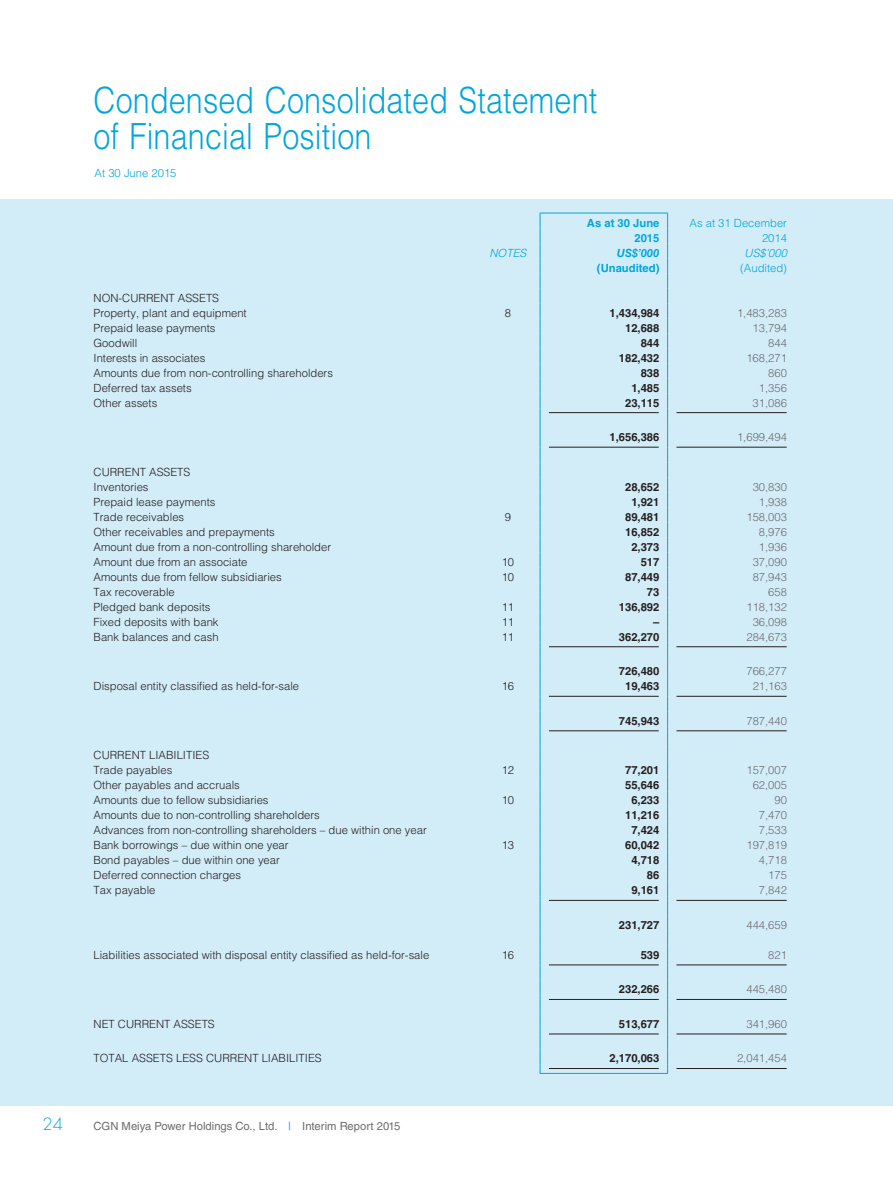
<style>
.page{position:relative;width:893px;height:1191px;background:#fff}
.page>*{position:absolute;margin:0;border:0;box-sizing:border-box;transform-origin:0 0}
.t1{font:300 36px/36px "Helvetica LT Std";letter-spacing:.005em;color:#00a6db;scale:.85 1}
.t2{font:300 16.5px "Futura Std";color:#00a6db}
.t3{font:300 11.25px/15px "Helvetica LT Std";color:#231f20}
.t4{font:300 11.25px "Helvetica LT Std";color:#6c6d70}
.t5{font:700 11.25px "Helvetica LT Std";color:#231f20}
.t6{font:11.25px "Helvetica LT Std";color:#6c6d70}
.t7{font:300 11.25px "Helvetica LT Std";color:#00a6db}
.t8{font:700 11.25px "Helvetica LT Std";color:#00a6db}
.t9{font:italic 300 11.25px "Helvetica LT Std";color:#00a6db}
.t10{font:italic 700 11.25px "Helvetica LT Std";color:#00a6db}
.s1{color:#00a6db}
</style>
<div class="page">
<div style="left:0;top:200px;width:893px;height:906px;background:#d3edf8"></div>
<hr style="left:540px;top:213px;width:128px;height:1px;background:#00a6db">
<svg style="left:540px;top:213px;width:1px;height:860px"></svg>
<svg style="left:667px;top:213px;width:1px;height:860px"></svg>
<hr style="left:540px;top:1073px;width:128px;height:1px;background:#00a6db">
<hr style="left:549px;top:412px;width:110px;height:1px;background:#231f20">
<hr style="left:676px;top:412px;width:111px;height:1px;background:#231f20">
<hr style="left:549px;top:447px;width:110px;height:1px;background:#231f20">
<hr style="left:676px;top:447px;width:111px;height:1px;background:#231f20">
<hr style="left:549px;top:646px;width:110px;height:1px;background:#231f20">
<hr style="left:676px;top:646px;width:111px;height:1px;background:#231f20">
<hr style="left:549px;top:696px;width:110px;height:1px;background:#231f20">
<hr style="left:676px;top:696px;width:111px;height:1px;background:#231f20">
<hr style="left:549px;top:730px;width:110px;height:1px;background:#231f20">
<hr style="left:676px;top:730px;width:111px;height:1px;background:#231f20">
<hr style="left:549px;top:900px;width:110px;height:1px;background:#231f20">
<hr style="left:676px;top:900px;width:111px;height:1px;background:#231f20">
<hr style="left:549px;top:964px;width:110px;height:1px;background:#231f20">
<hr style="left:676px;top:964px;width:111px;height:1px;background:#231f20">
<hr style="left:549px;top:999px;width:110px;height:1px;background:#231f20">
<hr style="left:676px;top:999px;width:111px;height:1px;background:#231f20">
<hr style="left:549px;top:1033px;width:110px;height:1px;background:#231f20">
<hr style="left:676px;top:1033px;width:111px;height:1px;background:#231f20">
<hr style="left:549px;top:1068px;width:110px;height:1px;background:#231f20">
<hr style="left:676px;top:1068px;width:111px;height:1px;background:#231f20">
<h1 class="t1" style="left:94px;top:82px;width:594px">Condensed Consolidated Statement of Financial Position</h1>
<p class="t7" style="left:95px;top:166px;width:83px">At 30 June 2015</p>
<p class="t3" style="left:94px;top:290px;width:155px">NON-CURRENT ASSETS<br>Property, plant and equipment</p>
<p class="t8" style="left:587px;top:216px;width:74px">As at 30 June</p>
<p class="t7" style="left:689px;top:215px;width:99px">As at 31 December</p>
<p class="t8" style="left:634px;top:231px;width:27px">2015</p>
<p class="t7" style="left:762px;top:230px;width:27px">2014</p>
<p class="t9" style="left:489px;top:245px;width:38px">NOTES</p>
<p class="t10" style="left:617px;top:246px;width:44px">US$’000</p>
<p class="t9" style="left:744px;top:245px;width:44px">US$’000</p>
<p class="t8" style="left:597px;top:261px;width:64px">(Unaudited)</p>
<p class="t7" style="left:740px;top:260px;width:48px">(Audited)</p>
<p class="t3" style="left:505px;top:305px;width:8px">8</p>
<p class="t5" style="left:609px;top:306px;width:52px">1,434,984</p>
<p class="t4" style="left:737px;top:305px;width:52px">1,483,283</p>
<p class="t3" style="left:94px;top:320px;width:123px">Prepaid lease payments</p>
<p class="t5" style="left:625px;top:321px;width:36px">12,688</p>
<p class="t4" style="left:753px;top:320px;width:36px">13,794</p>
<p class="t3" style="left:94px;top:335px;width:45px">Goodwill</p>
<p class="t5" style="left:641px;top:336px;width:20px">844</p>
<p class="t4" style="left:768px;top:335px;width:20px">844</p>
<p class="t3" style="left:94px;top:350px;width:113px">Interests in associates</p>
<p class="t5" style="left:619px;top:351px;width:42px">182,432</p>
<p class="t4" style="left:746px;top:350px;width:42px">168,271</p>
<p class="t3" style="left:94px;top:365px;width:241px">Amounts due from non-controlling shareholders</p>
<p class="t5" style="left:641px;top:366px;width:20px">838</p>
<p class="t4" style="left:768px;top:365px;width:20px">860</p>
<p class="t3" style="left:94px;top:380px;width:100px">Deferred tax assets</p>
<p class="t5" style="left:631px;top:381px;width:30px">1,485</p>
<p class="t4" style="left:759px;top:380px;width:30px">1,356</p>
<p class="t3" style="left:94px;top:395px;width:65px">Other assets</p>
<p class="t5" style="left:625px;top:396px;width:36px">23,115</p>
<p class="t4" style="left:753px;top:395px;width:36px">31,086</p>
<p class="t5" style="left:609px;top:430px;width:52px">1,656,386</p>
<p class="t4" style="left:737px;top:430px;width:52px">1,699,494</p>
<p class="t3" style="left:94px;top:464px;width:98px">CURRENT ASSETS<br>Inventories</p>
<p class="t5" style="left:625px;top:480px;width:36px">28,652</p>
<p class="t4" style="left:753px;top:479px;width:36px">30,830</p>
<p class="t3" style="left:94px;top:494px;width:123px">Prepaid lease payments</p>
<p class="t5" style="left:631px;top:495px;width:30px">1,921</p>
<p class="t4" style="left:759px;top:494px;width:30px">1,938</p>
<p class="t3" style="left:94px;top:509px;width:92px">Trade receivables</p>
<p class="t3" style="left:505px;top:509px;width:8px">9</p>
<p class="t5" style="left:625px;top:510px;width:36px">89,481</p>
<p class="t4" style="left:746px;top:509px;width:42px">158,003</p>
<p class="t3" style="left:94px;top:524px;width:183px">Other receivables and prepayments</p>
<p class="t5" style="left:625px;top:525px;width:36px">16,852</p>
<p class="t4" style="left:759px;top:524px;width:30px">8,976</p>
<p class="t3" style="left:94px;top:539px;width:239px">Amount due from a non-controlling shareholder</p>
<p class="t5" style="left:631px;top:540px;width:30px">2,373</p>
<p class="t4" style="left:759px;top:539px;width:30px">1,936</p>
<p class="t3" style="left:94px;top:554px;width:155px">Amount due from an associate</p>
<p class="t3" style="left:502px;top:554px;width:14px">10</p>
<p class="t5" style="left:641px;top:555px;width:20px">517</p>
<p class="t4" style="left:753px;top:554px;width:36px">37,090</p>
<p class="t3" style="left:94px;top:569px;width:190px">Amounts due from fellow subsidiaries</p>
<p class="t3" style="left:502px;top:569px;width:14px">10</p>
<p class="t5" style="left:625px;top:570px;width:36px">87,449</p>
<p class="t4" style="left:753px;top:569px;width:36px">87,943</p>
<p class="t3" style="left:94px;top:584px;width:83px">Tax recoverable</p>
<p class="t5" style="left:647px;top:585px;width:14px">73</p>
<p class="t4" style="left:768px;top:584px;width:20px">658</p>
<p class="t3" style="left:94px;top:599px;width:118px">Pledged bank deposits</p>
<p class="t3" style="left:502px;top:599px;width:14px">11</p>
<p class="t5" style="left:619px;top:600px;width:42px">136,892</p>
<p class="t4" style="left:746px;top:599px;width:42px">118,132</p>
<p class="t3" style="left:94px;top:614px;width:127px">Fixed deposits with bank</p>
<p class="t3" style="left:502px;top:614px;width:14px">11</p>
<p class="t5" style="left:653px;top:615px;width:8px">–</p>
<p class="t4" style="left:753px;top:614px;width:36px">36,098</p>
<p class="t3" style="left:94px;top:629px;width:127px">Bank balances and cash</p>
<p class="t3" style="left:502px;top:629px;width:14px">11</p>
<p class="t5" style="left:619px;top:630px;width:42px">362,270</p>
<p class="t4" style="left:746px;top:629px;width:42px">284,673</p>
<p class="t5" style="left:619px;top:664px;width:42px">726,480</p>
<p class="t4" style="left:746px;top:664px;width:42px">766,277</p>
<p class="t3" style="left:94px;top:678px;width:207px">Disposal entity classified as held-for-sale</p>
<p class="t3" style="left:502px;top:678px;width:14px">16</p>
<p class="t5" style="left:625px;top:679px;width:36px">19,463</p>
<p class="t4" style="left:753px;top:679px;width:36px">21,163</p>
<p class="t5" style="left:619px;top:714px;width:42px">745,943</p>
<p class="t4" style="left:746px;top:713px;width:42px">787,440</p>
<p class="t3" style="left:94px;top:747px;width:117px">CURRENT LIABILITIES<br>Trade payables</p>
<p class="t3" style="left:502px;top:762px;width:14px">12</p>
<p class="t5" style="left:625px;top:763px;width:36px">77,201</p>
<p class="t4" style="left:746px;top:763px;width:42px">157,007</p>
<p class="t3" style="left:94px;top:777px;width:148px">Other payables and accruals</p>
<p class="t5" style="left:625px;top:778px;width:36px">55,646</p>
<p class="t4" style="left:753px;top:778px;width:36px">62,005</p>
<p class="t3" style="left:94px;top:792px;width:177px">Amounts due to fellow subsidiaries</p>
<p class="t3" style="left:502px;top:792px;width:14px">10</p>
<p class="t5" style="left:631px;top:793px;width:30px">6,233</p>
<p class="t4" style="left:774px;top:793px;width:14px">90</p>
<p class="t3" style="left:94px;top:807px;width:228px">Amounts due to non-controlling shareholders</p>
<p class="t5" style="left:625px;top:808px;width:36px">11,216</p>
<p class="t4" style="left:759px;top:808px;width:30px">7,470</p>
<p class="t3" style="left:94px;top:822px;width:335px">Advances from non-controlling shareholders – due within one year</p>
<p class="t5" style="left:631px;top:823px;width:30px">7,424</p>
<p class="t4" style="left:759px;top:823px;width:30px">7,533</p>
<p class="t3" style="left:94px;top:837px;width:197px">Bank borrowings – due within one year</p>
<p class="t3" style="left:502px;top:837px;width:14px">13</p>
<p class="t5" style="left:625px;top:838px;width:36px">60,042</p>
<p class="t4" style="left:746px;top:838px;width:42px">197,819</p>
<p class="t3" style="left:94px;top:852px;width:188px">Bond payables – due within one year</p>
<p class="t5" style="left:631px;top:853px;width:30px">4,718</p>
<p class="t4" style="left:759px;top:853px;width:30px">4,718</p>
<p class="t3" style="left:94px;top:867px;width:149px">Deferred connection charges</p>
<p class="t5" style="left:647px;top:868px;width:14px">86</p>
<p class="t4" style="left:768px;top:868px;width:20px">175</p>
<p class="t3" style="left:94px;top:882px;width:63px">Tax payable</p>
<p class="t5" style="left:631px;top:883px;width:30px">9,161</p>
<p class="t4" style="left:759px;top:883px;width:30px">7,842</p>
<p class="t5" style="left:619px;top:918px;width:42px">231,727</p>
<p class="t4" style="left:746px;top:918px;width:42px">444,659</p>
<p class="t3" style="left:94px;top:947px;width:337px">Liabilities associated with disposal entity classified as held-for-sale</p>
<p class="t3" style="left:502px;top:947px;width:14px">16</p>
<p class="t5" style="left:641px;top:948px;width:20px">539</p>
<p class="t4" style="left:768px;top:948px;width:20px">821</p>
<p class="t5" style="left:619px;top:982px;width:42px">232,266</p>
<p class="t4" style="left:746px;top:982px;width:42px">445,480</p>
<p class="t3" style="left:94px;top:1016px;width:123px">NET CURRENT ASSETS</p>
<p class="t5" style="left:619px;top:1017px;width:42px">513,677</p>
<p class="t4" style="left:746px;top:1017px;width:42px">341,960</p>
<p class="t3" style="left:94px;top:1050px;width:230px">TOTAL ASSETS LESS CURRENT LIABILITIES</p>
<p class="t5" style="left:609px;top:1051px;width:52px">2,170,063</p>
<p class="t4" style="left:737px;top:1051px;width:52px">2,041,454</p>
<h2 class="t2" style="left:43px;top:1114px;width:22px">24</h2>
<p class="t6" style="left:94px;top:1119px;width:309px">CGN Meiya Power Holdings Co., Ltd. <span class="s1">|</span> Interim Report 2015</p>
</div>
